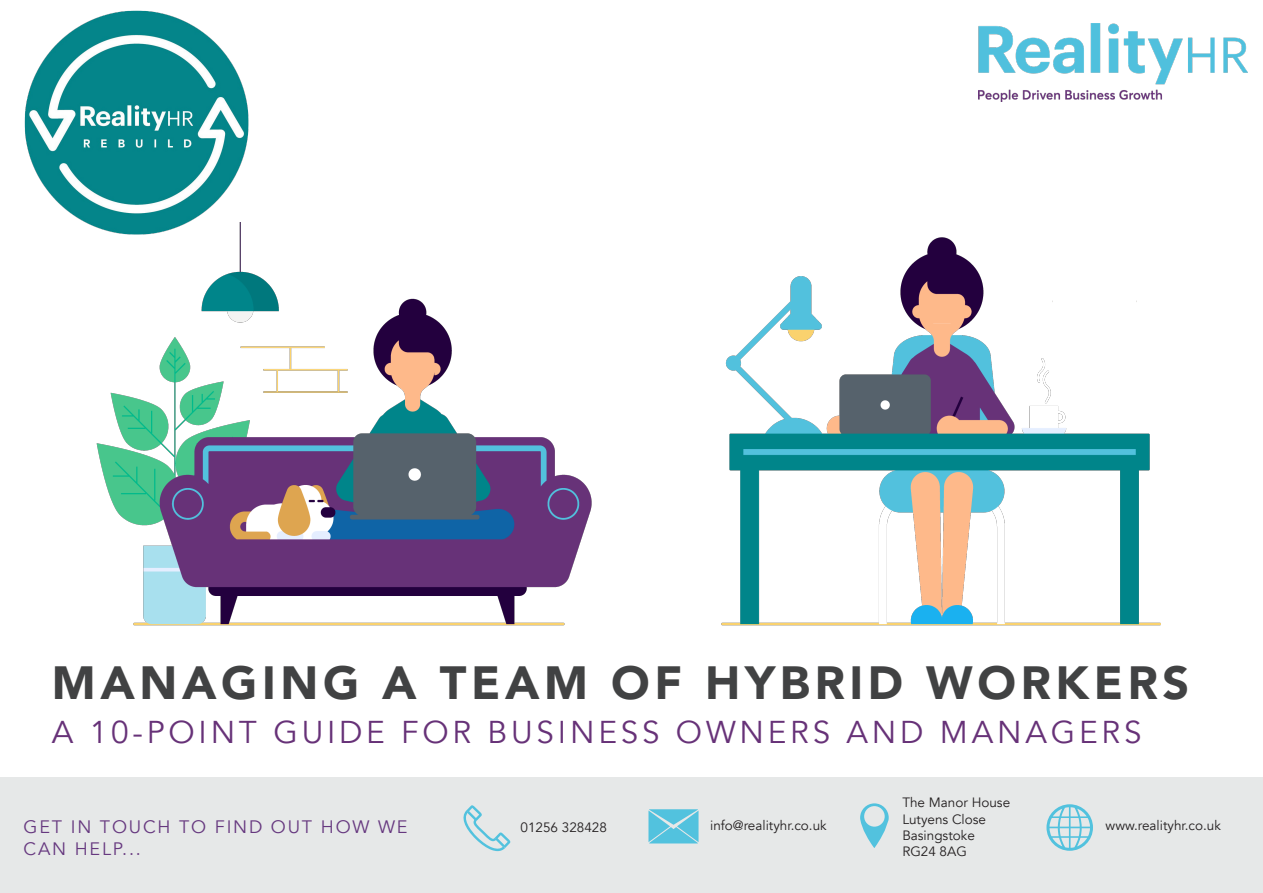
<style>
.page{position:relative;width:1263px;height:893px;background:#fff}
.page>*{position:absolute;margin:0;border:0;box-sizing:border-box;transform-origin:0 0}
.t1{font:900 46.5px "Avenir";letter-spacing:.1em;color:#414243}
.t2{font:31.5px "Avenir";letter-spacing:.12em;color:#673278}
.t3{font:18px "Avenir";letter-spacing:.1em;color:#66387f}
.t4{font:13.5px/16.2px "Avenir";color:#231f20}
</style>
<div class="page">
<img style="left:978px;top:23px;width:269px;height:78px">
<div style="left:0;top:778px;width:1263px;height:115px;background:#e6e8e8"></div>
<svg style="left:860px;top:803px;width:29px;height:45px"></svg>
<svg style="left:648px;top:809px;width:50px;height:34px;background:#64c6df"></svg>
<svg style="left:1046px;top:804px;width:47px;height:47px"></svg>
<svg style="left:463px;top:805px;width:47px;height:46px"></svg>
<img style="left:96px;top:237px;width:1065px;height:389px">
<img style="left:24px;top:10px;width:255px;height:236px">
<p class="t1" style="left:52px;top:643px;width:1139px">MANAGING A TEAM OF HYBRID WORKERS</p>
<p class="t2" style="left:52px;top:713px;width:1091px">A 10-POINT GUIDE FOR BUSINESS OWNERS AND MANAGERS</p>
<p class="t4" style="left:902px;top:795px;width:109px">The Manor House<br>Lutyens Close</p>
<p class="t4" style="left:902px;top:827px;width:74px">Basingstoke</p>
<p class="t4" style="left:902px;top:843px;width:66px">RG24 8AG</p>
<p class="t4" style="left:710px;top:818px;width:118px">info@realityhr.co.uk</p>
<p class="t3" style="left:24px;top:816px;width:385px">GET IN TOUCH TO FIND OUT HOW WE</p>
<p class="t4" style="left:1106px;top:818px;width:117px">www.realityhr.co.uk</p>
<p class="t3" style="left:24px;top:838px;width:119px">CAN HELP...</p>
<p class="t4" style="left:521px;top:819px;width:88px">01256 328428</p>
</div>
